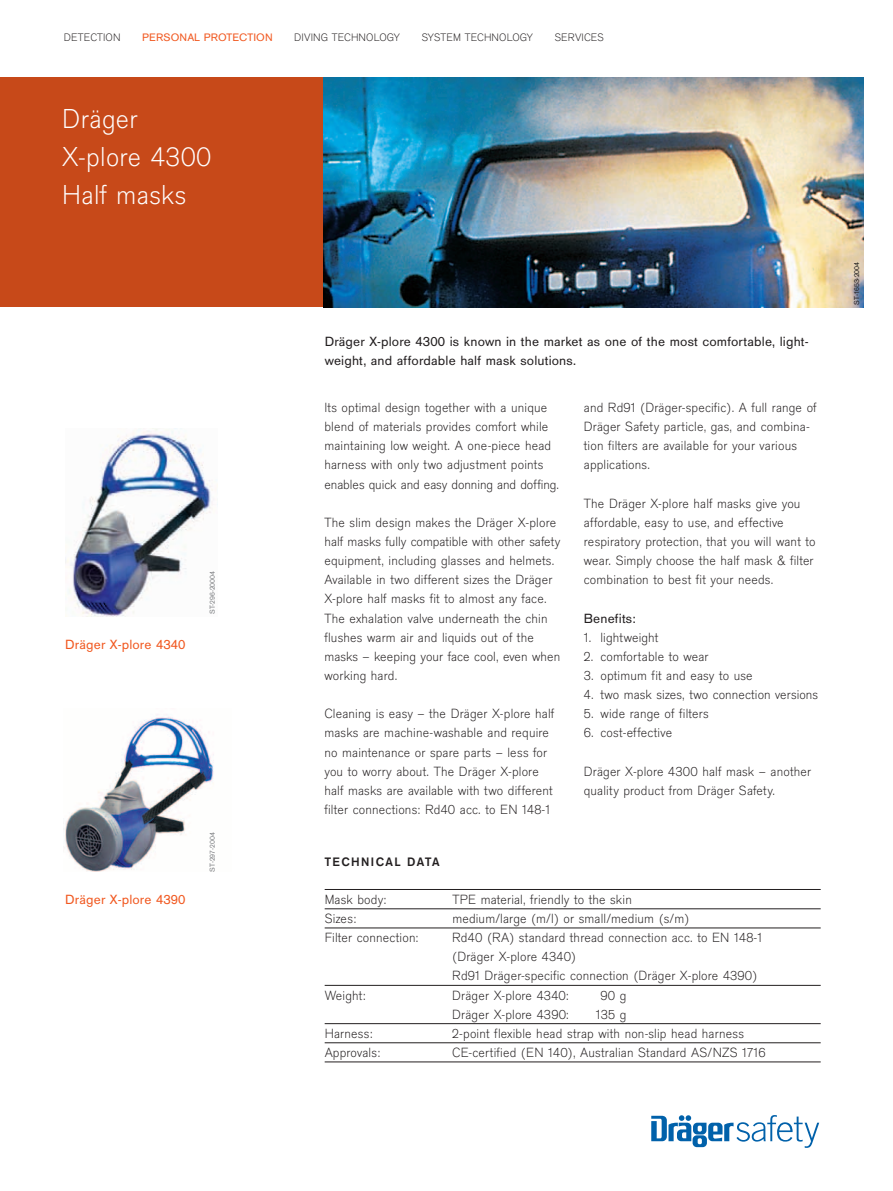
<style>
.page{position:relative;width:893px;height:1191px;background:#fff}
.page>*{position:absolute;margin:0;border:0;box-sizing:border-box;transform-origin:0 0}
.t1{font:300 28.5px/38.2px "Draeger San";letter-spacing:.01em;color:#fff}
.t2{font:300 13.8px/19.2px "Draeger San";letter-spacing:.01em;color:#231f20}
.t3{font:13.8px/19.2px "Draeger San";letter-spacing:.01em;color:#231f20}
.t4{font:13.8px "Draeger San";letter-spacing:.01em;color:#f15921}
.t5{font:700 12.75px "Draeger San";letter-spacing:.11em;color:#231f20}
.t6{font:300 11.25px "Draeger San";letter-spacing:.01em;color:#231f20}
.t7{font:11.25px "Draeger San";letter-spacing:.01em;color:#f15921}
.t8{font:7.5px "Draeger San";color:#808285}
.t9{font:7.5px "Draeger San";color:#231f20}
</style>
<div class="page">
<svg style="left:651px;top:1115px;width:168px;height:32px"></svg>
<div style="left:0;top:78px;width:323px;height:229px;background:#c74919"></div>
<img style="left:323px;top:78px;width:540px;height:229px">
<hr style="left:325px;top:889px;width:496px;height:1px;background:#231f20">
<hr style="left:325px;top:908px;width:496px;height:1px;background:#231f20">
<hr style="left:325px;top:927px;width:496px;height:1px;background:#231f20">
<hr style="left:325px;top:985px;width:496px;height:1px;background:#231f20">
<hr style="left:325px;top:1023px;width:496px;height:1px;background:#231f20">
<hr style="left:325px;top:1042px;width:496px;height:1px;background:#231f20">
<hr style="left:325px;top:1061px;width:496px;height:1px;background:#231f20">
<img style="left:65px;top:428px;width:148px;height:189px">
<img style="left:64px;top:714px;width:150px;height:157px">
<p class="t6" style="left:64px;top:33px;width:58px">DETECTION</p>
<p class="t7" style="left:142px;top:33px;width:132px">PERSONAL PROTECTION</p>
<p class="t6" style="left:294px;top:33px;width:107px">DIVING TECHNOLOGY</p>
<p class="t6" style="left:422px;top:33px;width:113px">SYSTEM TECHNOLOGY</p>
<p class="t6" style="left:555px;top:33px;width:51px">SERVICES</p>
<h1 class="t1" style="left:62px;top:102px;width:151px">Dräger<br>X-plore 4300<br>Half masks</h1>
<p class="t4" style="left:65px;top:639px;width:122px">Dräger X-plore 4340</p>
<p class="t8" style="left:210px;top:614px;width:45px;rotate:-90deg">ST-296-20004</p>
<p class="t4" style="left:65px;top:894px;width:122px">Dräger X-plore 4390</p>
<p class="t8" style="left:209px;top:871px;width:41px;rotate:-90deg">ST-297-2004</p>
<p class="t3" style="left:325px;top:333px;width:486px">Dräger X-plore 4300 is known in the market as one of the most comfortable, light&shy;weight, and affordable half mask solutions.</p>
<p class="t2" style="left:584px;top:399px;width:234px">and Rd91 (Dräger-specific). A full range of Dräger Safety particle, gas, and combina&shy;tion filters are available for your various applications.</p>
<p class="t2" style="left:584px;top:495px;width:233px">The Dräger X-plore half masks give you affordable, easy to use, and effective respiratory protection, that you will want to wear. Simply choose the half mask &amp; filter combination to best fit your needs.</p>
<p class="t3" style="left:584px;top:609px;width:54px">Benefits:</p>
<p class="t2" style="left:584px;top:629px;width:76px">1. lightweight</p>
<p class="t2" style="left:584px;top:648px;width:126px">2. comfortable to wear</p>
<p class="t2" style="left:584px;top:667px;width:170px">3. optimum fit and easy to use</p>
<p class="t2" style="left:584px;top:686px;width:236px">4. two mask sizes, two connection versions</p>
<p class="t2" style="left:584px;top:705px;width:126px">5. wide range of filters</p>
<p class="t2" style="left:584px;top:724px;width:90px">6. cost-effective</p>
<p class="t2" style="left:584px;top:762px;width:229px">Dräger X-plore 4300 half mask – another quality product from Dräger Safety.</p>
<p class="t2" style="left:324px;top:399px;width:236px">Its optimal design together with a unique blend of materials provides comfort while maintaining low weight. A one-piece head harness with only two adjustment points enables quick and easy donning and doffing.</p>
<p class="t2" style="left:324px;top:514px;width:237px">The slim design makes the Dräger X-plore half masks fully compatible with other safety equipment, including glasses and helmets.<br>Available in two different sizes the Dräger X-plore half masks fit to almost any face.<br>The exhalation valve underneath the chin flushes warm air and liquids out of the masks – keeping your face cool, even when working hard.</p>
<p class="t2" style="left:324px;top:705px;width:231px">Cleaning is easy – the Dräger X-plore half masks are machine-washable and require no maintenance or spare parts – less for you to worry about. The Dräger X-plore half masks are available with two different filter connections: Rd40 acc. to EN 148-1</p>
<p class="t5" style="left:325px;top:856px;width:117px">TECHNICAL DATA</p>
<p class="t2" style="left:325px;top:891px;width:63px">Mask body:</p>
<p class="t2" style="left:452px;top:891px;width:181px">TPE material, friendly to the skin</p>
<p class="t2" style="left:325px;top:910px;width:33px">Sizes:</p>
<p class="t2" style="left:452px;top:910px;width:239px">medium/large (m/l) or small/medium (s/m)</p>
<p class="t2" style="left:325px;top:929px;width:95px">Filter connection:</p>
<p class="t2" style="left:452px;top:929px;width:311px">Rd40 (RA) standard thread connection acc. to EN 148-1 (Dräger X-plore 4340)<br>Rd91 Dräger-specific connection (Dräger X-plore 4390)</p>
<p class="t2" style="left:325px;top:986px;width:42px">Weight:</p>
<p class="t2" style="left:452px;top:986px;width:118px">Dräger X-plore 4340:</p>
<p class="t2" style="left:601px;top:986px;width:27px">90 g</p>
<p class="t2" style="left:452px;top:1005px;width:118px">Dräger X-plore 4390:</p>
<p class="t2" style="left:596px;top:1005px;width:32px">135 g</p>
<p class="t2" style="left:325px;top:1024px;width:50px">Harness:</p>
<p class="t2" style="left:452px;top:1024px;width:293px">2-point flexible head strap with non-slip head harness</p>
<p class="t2" style="left:325px;top:1044px;width:57px">Approvals:</p>
<p class="t2" style="left:452px;top:1044px;width:315px">CE-certified (EN 140), Australian Standard AS/NZS 1716</p>
<p class="t9" style="left:854px;top:304px;width:44px;rotate:-90deg">ST-1653-2004</p>
</div>
